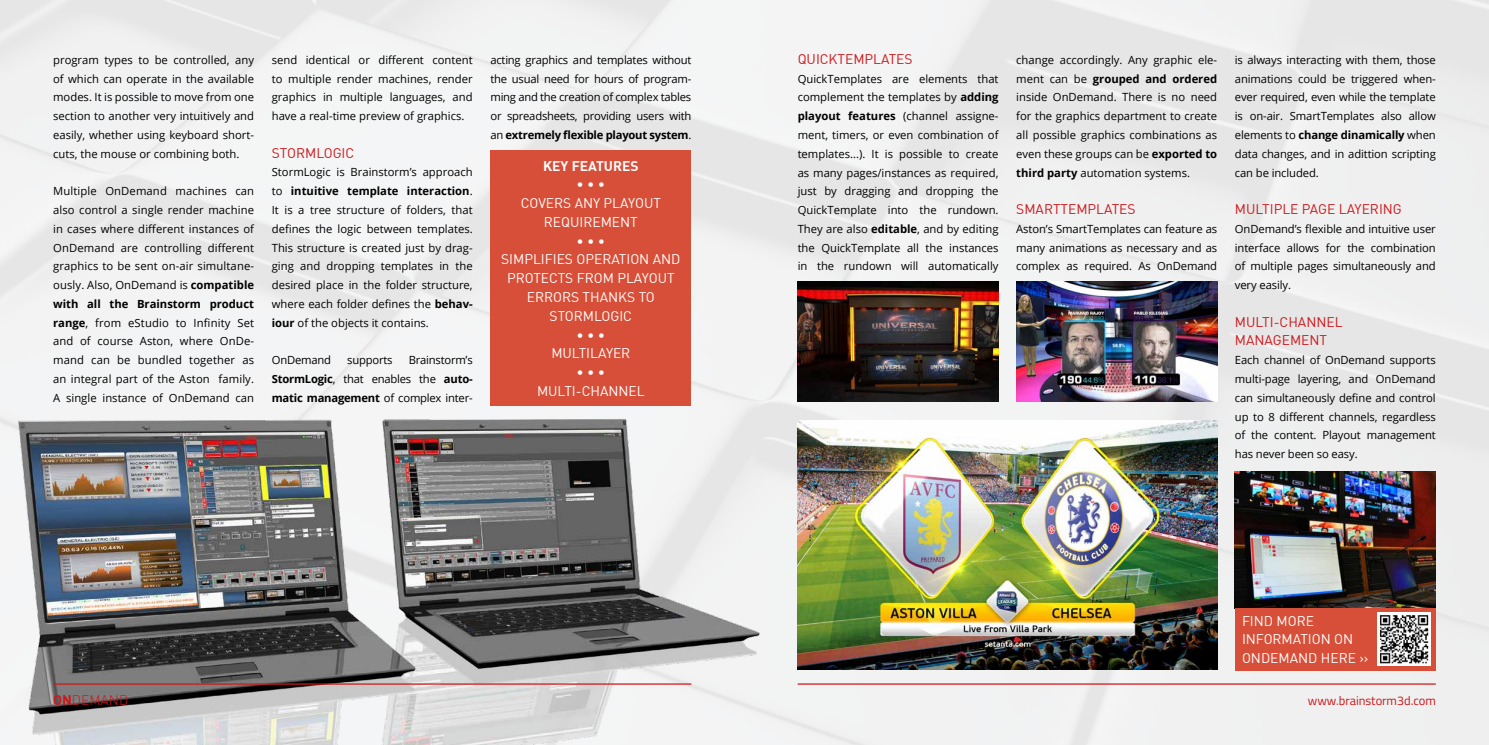
<style>
.page{position:relative;width:1489px;height:745px;background:#fff}
.page>*{position:absolute;margin:0;border:0;box-sizing:border-box;transform-origin:0 0}
.t1{font:13.75px/18.8px "DIN";color:#fff;text-align:center}
.t2{font:13.75px/18.8px "DIN";color:#cd171a}
.t3{font:700 13.75px "DIN";color:#fff}
.t4{font:300 13.75px "DIN";color:#cd171a}
.t5{font:12.5px "Titillium Web";color:#cd171a}
.t6{font:11.25px/18.8px "Open Sans";color:#000;text-align:justify}
.t7{font:11.25px "Open Sans";letter-spacing:-.02em;color:#000}
.s1{font-weight:700}
</style>
<div class="page">
<img style="left:0;top:0;width:1488px;height:744px">
<img style="left:0;top:411px;width:783px;height:333px">
<img style="left:797px;top:281px;width:201px;height:120px">
<img style="left:1016px;top:281px;width:201px;height:120px">
<img style="left:797px;top:420px;width:420px;height:249px">
<img style="left:1234px;top:471px;width:201px;height:137px">
<div style="left:1234px;top:608px;width:201px;height:62px;background:#d74f38"></div>
<img style="left:1377px;top:612px;width:53px;height:53px">
<div style="left:490px;top:151px;width:201px;height:254px;background:#d74f38"></div>
<hr style="left:53px;top:683px;width:638px;height:1px;background:#cd171a">
<hr style="left:797px;top:683px;width:638px;height:1px;background:#cd171a">
<p class="t6" style="left:53px;top:50px;width:202px">program types to be controlled, any of which can operate in the available modes. It is possible to move from one section to another very intuitively and easily, whether using keyboard short&shy;cuts, the mouse or combining both.</p>
<p class="t6" style="left:53px;top:181px;width:202px">Multiple OnDemand machines can also control a single render machine in cases where different instances of OnDemand are controlling different graphics to be sent on-air simultane&shy;ously. Also, OnDemand is <span class="s1">compatible with all the Brainstorm product range</span>, from eStudio to Infinity Set and of course Aston, where OnDe&shy;mand can be bundled together as an integral part of the Aston family.<br>A single instance of OnDemand can</p>
<p class="t6" style="left:272px;top:50px;width:202px">send identical or different content to multiple render machines, render graphics in multiple languages, and have a real-time preview of graphics.</p>
<p class="t2" style="left:272px;top:143px;width:84px">STORMLOGIC</p>
<p class="t6" style="left:272px;top:163px;width:202px">StormLogic is Brainstorm’s approach to <span class="s1">intuitive template interaction</span>.<br>It is a tree structure of folders, that defines the logic between templates.<br>This structure is created just by drag&shy;ging and dropping templates in the desired place in the folder structure, where each folder defines the <span class="s1">behav&shy;iour</span> of the objects it contains.</p>
<p class="t7" style="left:272px;top:352px;width:61px">OnDemand</p>
<p class="t7" style="left:347px;top:352px;width:47px">supports</p>
<p class="t6" style="left:272px;top:350px;width:202px;text-indent:137px">Brainstorm’s <span class="s1">StormLogic</span>, that enables the <span class="s1">auto&shy;matic management</span> of complex inter-</p>
<p class="t6" style="left:490px;top:50px;width:202px">acting graphics and templates without the usual need for hours of program&shy;ming and the creation of complex tables or spreadsheets, providing users with an <span class="s1">extremely flexible playout system</span>.</p>
<p class="t2" style="left:797px;top:49px;width:116px">QUICKTEMPLATES</p>
<p class="t6" style="left:797px;top:69px;width:202px">QuickTemplates are elements that complement the templates by <span class="s1">adding playout features</span> (channel assigne&shy;ment, timers, or even combination of templates...). It is possible to create as many pages/instances as required, just by dragging and dropping the QuickTemplate into the rundown.<br>They are also <span class="s1">editable</span>, and by editing the QuickTemplate all the instances in the rundown will automatically</p>
<p class="t3" style="left:543px;top:156px;width:97px">KEY FEATURES</p>
<p class="t1" style="left:521px;top:175px;width:142px">• • •<br>COVERS ANY PLAYOUT<br>REQUIREMENT</p>
<p class="t1" style="left:501px;top:231px;width:181px">• • •<br>SIMPLIFIES OPERATION AND<br>PROTECTS FROM PLAYOUT<br>ERRORS THANKS TO<br>STORMLOGIC</p>
<p class="t1" style="left:551px;top:325px;width:80px">• • •<br>MULTILAYER</p>
<p class="t1" style="left:537px;top:362px;width:109px">• • •<br>MULTI-CHANNEL</p>
<p class="t6" style="left:1016px;top:50px;width:202px">change accordingly. Any graphic ele&shy;ment can be <span class="s1">grouped and ordered </span>inside OnDemand. There is no need for the graphics department to create all possible graphics combinations as even these groups can be <span class="s1">exported to third party</span> automation systems.</p>
<p class="t2" style="left:1016px;top:199px;width:121px">SMARTTEMPLATES</p>
<p class="t6" style="left:1016px;top:219px;width:202px">Aston’s SmartTemplates can feature as many animations as necessary and as complex as required. As OnDemand</p>
<p class="t6" style="left:1234px;top:50px;width:202px">is always interacting with them, those animations could be triggered when&shy;ever required, even while the template is on-air. SmartTemplates also allow elements to <span class="s1">change dinamically</span> when data changes, and in adittion scripting can be included.</p>
<p class="t2" style="left:1234px;top:199px;width:168px">MULTIPLE PAGE LAYERING</p>
<p class="t6" style="left:1234px;top:219px;width:202px">OnDemand’s flexible and intuitive user interface allows for the combination of multiple pages simultaneously and very easily.</p>
<p class="t2" style="left:1234px;top:312px;width:109px">MULTI-CHANNEL<br>MANAGEMENT</p>
<p class="t6" style="left:1234px;top:350px;width:202px">Each channel of OnDemand supports multi-page layering, and OnDemand can simultaneously define and control up to 8 different channels, regardless of the content. Playout management has never been so easy.</p>
<p class="t1" style="left:1241px;top:610px;width:128px;text-align:left">FIND MORE<br>INFORMATION ON<br>ONDEMAND HERE &gt;&gt;</p>
<p class="t4" style="left:53px;top:691px;width:77px"><span class="s1">ON</span>DEMAND</p>
<p class="t5" style="left:1307px;top:691px;width:129px">www.brainstorm3d.com</p>
</div>
